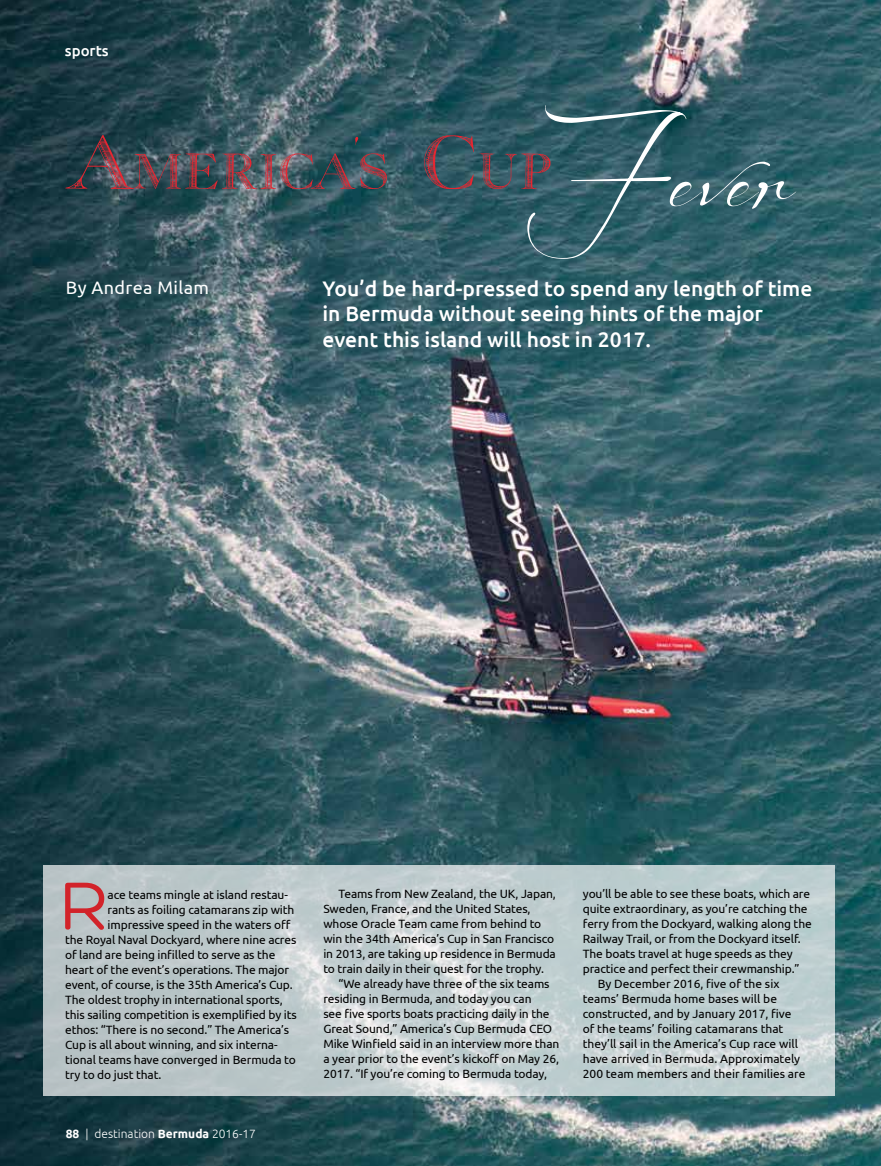
<style>
.page{position:relative;width:881px;height:1166px;background:#fff}
.page>*{position:absolute;margin:0;border:0;box-sizing:border-box;transform-origin:0 0}
.t1{font:76.5px "Georgia Capitals";letter-spacing:.02em;color:#e72631}
.t2{font:73.05px "Hero";color:#d2232a}
.t3{font:500 21px/25.2px "Ubuntu";color:#fff}
.t4{font:18px "Ubuntu";letter-spacing:.02em;color:#fff}
.t5{font:500 15px "Ubuntu";color:#fff}
.t6{font:12px "Ubuntu";letter-spacing:-.01em;color:#000}
.t7{font:300 12px "Ubuntu";color:#fff}
.s1{font-family:"Aire Bold Italic Pro"}
.s2{font-weight:700}
</style>
<div class="page">
<img style="left:0;top:0;width:880px;height:1165px">
<svg style="left:43px;top:865px;width:791px;height:231px;background:#c0cdcf"></svg>
<p class="t5" style="left:65px;top:41px;width:45px">sports</p>
<h1 class="t1" style="left:65px;top:135px;width:731px">America<span class="s1">'</span>s Cup<sub>Fever</sub></h1>
<h3 class="t3" style="left:322px;top:275px;width:491px">You’d be hard-pressed to spend any length of time in Bermuda without seeing hints of the major event this island will host in 2017.</h3>
<h3 class="t4" style="left:66px;top:276px;width:145px">By Andrea Milam</h3>
<h2 class="t2" style="left:60px;top:868px;width:49px">R</h2>
<p class="t6" style="left:108px;top:887px;width:182px">ace teams mingle at island restau-</p>
<p class="t6" style="left:108px;top:902px;width:188px">rants as foiling catamarans zip with</p>
<p class="t6" style="left:108px;top:917px;width:184px">impressive speed in the waters off</p>
<p class="t6" style="left:65px;top:932px;width:233px">the Royal Naval Dockyard, where nine acres</p>
<p class="t6" style="left:65px;top:947px;width:212px">of land are being infilled to serve as the</p>
<p class="t6" style="left:65px;top:962px;width:225px">heart of the event’s operations. The major</p>
<p class="t6" style="left:65px;top:977px;width:229px">event, of course, is the 35th America’s Cup.</p>
<p class="t6" style="left:65px;top:992px;width:219px">The oldest trophy in international sports,</p>
<p class="t6" style="left:65px;top:1007px;width:233px">this sailing competition is exemplified by its</p>
<p class="t6" style="left:65px;top:1022px;width:225px">ethos: “There is no second.” The America’s</p>
<p class="t6" style="left:65px;top:1037px;width:214px">Cup is all about winning, and six interna-</p>
<p class="t6" style="left:65px;top:1052px;width:232px">tional teams have converged in Bermuda to</p>
<p class="t6" style="left:65px;top:1067px;width:98px">try to do just that.</p>
<p class="t7" style="left:66px;top:1126px;width:192px"><span class="s2">88</span> | destination <span class="s2">Bermuda</span> 2016-17</p>
<p class="t6" style="left:338px;top:886px;width:219px">Teams from New Zealand, the UK, Japan,</p>
<p class="t6" style="left:323px;top:901px;width:209px">Sweden, France, and the United States,</p>
<p class="t6" style="left:323px;top:916px;width:219px">whose Oracle Team came from behind to</p>
<p class="t6" style="left:323px;top:931px;width:232px">win the 34th America’s Cup in San Francisco</p>
<p class="t6" style="left:323px;top:946px;width:234px">in 2013, are taking up residence in Bermuda</p>
<p class="t6" style="left:323px;top:961px;width:222px">to train daily in their quest for the trophy.</p>
<p class="t6" style="left:338px;top:976px;width:213px">“We already have three of the six teams</p>
<p class="t6" style="left:323px;top:991px;width:210px">residing in Bermuda, and today you can</p>
<p class="t6" style="left:323px;top:1006px;width:227px">see five sports boats practicing daily in the</p>
<p class="t6" style="left:323px;top:1021px;width:230px">Great Sound,” America’s Cup Bermuda CEO</p>
<p class="t6" style="left:323px;top:1036px;width:237px">Mike Winfield said in an interview more than</p>
<p class="t6" style="left:323px;top:1051px;width:237px">a year prior to the event’s kickoff on May 26,</p>
<p class="t6" style="left:323px;top:1066px;width:225px">2017. “If you’re coming to Bermuda today,</p>
<p class="t6" style="left:582px;top:886px;width:229px">you’ll be able to see these boats, which are</p>
<p class="t6" style="left:582px;top:901px;width:226px">quite extraordinary, as you’re catching the</p>
<p class="t6" style="left:582px;top:916px;width:230px">ferry from the Dockyard, walking along the</p>
<p class="t6" style="left:582px;top:931px;width:219px">Railway Trail, or from the Dockyard itself.</p>
<p class="t6" style="left:582px;top:946px;width:211px">The boats travel at huge speeds as they</p>
<p class="t6" style="left:582px;top:961px;width:218px">practice and perfect their crewmanship.”</p>
<p class="t6" style="left:597px;top:976px;width:183px">By December 2016, five of the six</p>
<p class="t6" style="left:582px;top:991px;width:196px">teams’ Bermuda home bases will be</p>
<p class="t6" style="left:582px;top:1006px;width:210px">constructed, and by January 2017, five</p>
<p class="t6" style="left:582px;top:1021px;width:202px">of the teams’ foiling catamarans that</p>
<p class="t6" style="left:582px;top:1036px;width:217px">they’ll sail in the America’s Cup race will</p>
<p class="t6" style="left:582px;top:1051px;width:219px">have arrived in Bermuda. Approximately</p>
<p class="t6" style="left:582px;top:1066px;width:224px">200 team members and their families are</p>
</div>
